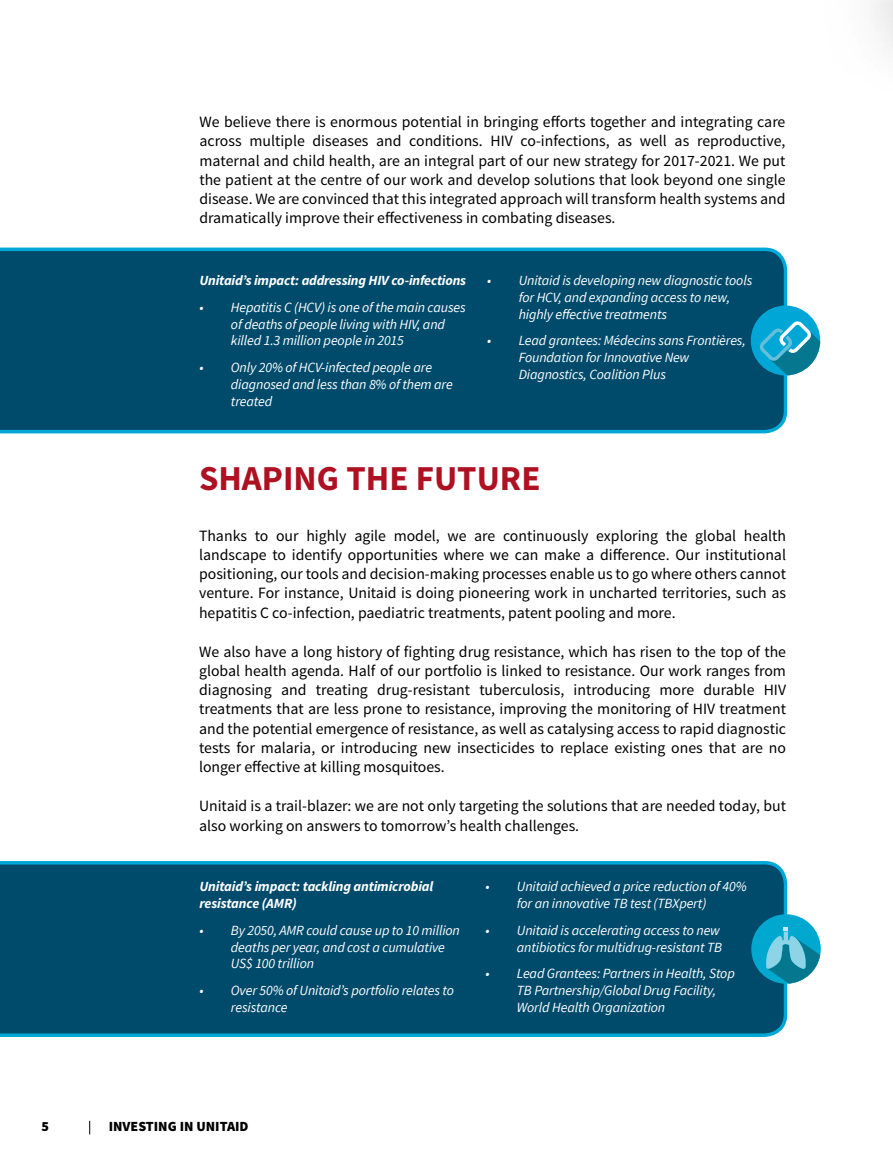
<style>
.page{position:relative;width:893px;height:1166px;background:#fff}
.page>*{position:absolute;margin:0;border:0;box-sizing:border-box;transform-origin:0 0}
.t1{font:700 35px "Source Sans Pro";color:#ae1122}
.t2{font:15.75px/19.2px "Source Sans Pro";color:#000;text-align:justify}
.t3{font:italic 14px/16.8px "Source Sans Pro";letter-spacing:-.01em;color:#fff}
.t4{font:italic 700 14px/16.8px "Source Sans Pro";letter-spacing:-.015em;color:#fff}
.t5{font:900 14px "Source Sans Pro";color:#000}
</style>
<div class="page">
<svg style="left:89px;top:1121px;width:1px;height:13px"></svg>
<div style="left:0;top:861px;width:787px;height:176px;background:#004b6c"></div>
<div style="left:0;top:248px;width:787px;height:185px;background:#004b6c"></div>
<div style="left:751px;top:305px;width:69px;height:70px;background:#00a6d6;border-radius:50%"></div>
<svg style="left:759px;top:321px;width:61px;height:54px"></svg>
<div style="left:751px;top:914px;width:70px;height:70px;background:#00a8cf;border-radius:50%"></div>
<svg style="left:765px;top:927px;width:55px;height:56px"></svg>
<p class="t2" style="left:199px;top:113px;width:588px">We believe there is enormous potential in bringing efforts together and integrating care across multiple diseases and conditions. HIV co-infections, as well as reproductive, maternal and child health, are an integral part of our new strategy for 2017-2021. We put the patient at the centre of our work and develop solutions that look beyond one single disease. We are convinced that this integrated approach will transform health systems and dramatically improve their effectiveness in combating diseases.</p>
<p class="t4" style="left:199px;top:272px;width:268px">Unitaid’s impact: addressing HIV co-infections</p>
<p class="t3" style="left:231px;top:299px;width:236px;text-indent:-32px">• Hepatitis C (HCV) is one of the main causes of deaths of people living with HIV, and killed 1.3 million people in 2015</p>
<p class="t3" style="left:231px;top:359px;width:223px;text-indent:-32px">• Only 20% of HCV-infected people are diagnosed and less than 8% of them are treated</p>
<p class="t3" style="left:519px;top:272px;width:235px;text-indent:-32px">• Unitaid is developing new diagnostic tools for HCV, and expanding access to new, highly effective treatments</p>
<p class="t3" style="left:519px;top:332px;width:229px;text-indent:-32px">• Lead grantees: Médecins sans Frontières,<br>Foundation for Innovative New<br>Diagnostics, Coalition Plus</p>
<h1 class="t1" style="left:199px;top:456px;width:343px">SHAPING THE FUTURE</h1>
<p class="t2" style="left:199px;top:526px;width:588px">Thanks to our highly agile model, we are continuously exploring the global health landscape to identify opportunities where we can make a difference. Our institutional positioning, our tools and decision-making processes enable us to go where others cannot venture. For instance, Unitaid is doing pioneering work in uncharted territories, such as hepatitis C co-infection, paediatric treatments, patent pooling and more.</p>
<p class="t2" style="left:199px;top:642px;width:588px">We also have a long history of fighting drug resistance, which has risen to the top of the global health agenda. Half of our portfolio is linked to resistance. Our work ranges from diagnosing and treating drug-resistant tuberculosis, introducing more durable HIV treatments that are less prone to resistance, improving the monitoring of HIV treatment and the potential emergence of resistance, as well as catalysing access to rapid diagnostic tests for malaria, or introducing new insecticides to replace existing ones that are no longer effective at killing mosquitoes.</p>
<p class="t2" style="left:199px;top:797px;width:588px">Unitaid is a trail-blazer: we are not only targeting the solutions that are needed today, but also working on answers to tomorrow’s health challenges.</p>
<p class="t4" style="left:199px;top:878px;width:235px">Unitaid’s impact: tackling antimicrobial resistance (AMR)</p>
<p class="t3" style="left:231px;top:922px;width:231px;text-indent:-32px">• By 2050, AMR could cause up to 10 million deaths per year, and cost a cumulative<br>US$ 100 trillion</p>
<p class="t3" style="left:231px;top:982px;width:224px;text-indent:-32px">• Over 50% of Unitaid’s portfolio relates to resistance</p>
<p class="t3" style="left:517px;top:878px;width:231px;text-indent:-32px">• Unitaid achieved a price reduction of 40% for an innovative TB test (TBXpert)</p>
<p class="t3" style="left:485px;top:922px;width:238px;text-align:right">• Unitaid is accelerating access to new antibiotics for multidrug-resistant TB</p>
<p class="t3" style="left:517px;top:965px;width:219px;text-indent:-32px">• Lead Grantees: Partners in Health, Stop<br>TB Partnership/Global Drug Facility,<br>World Health Organization</p>
<p class="t5" style="left:41px;top:1117px;width:9px">5</p>
<p class="t5" style="left:109px;top:1117px;width:141px">INVESTING IN UNITAID</p>
</div>
